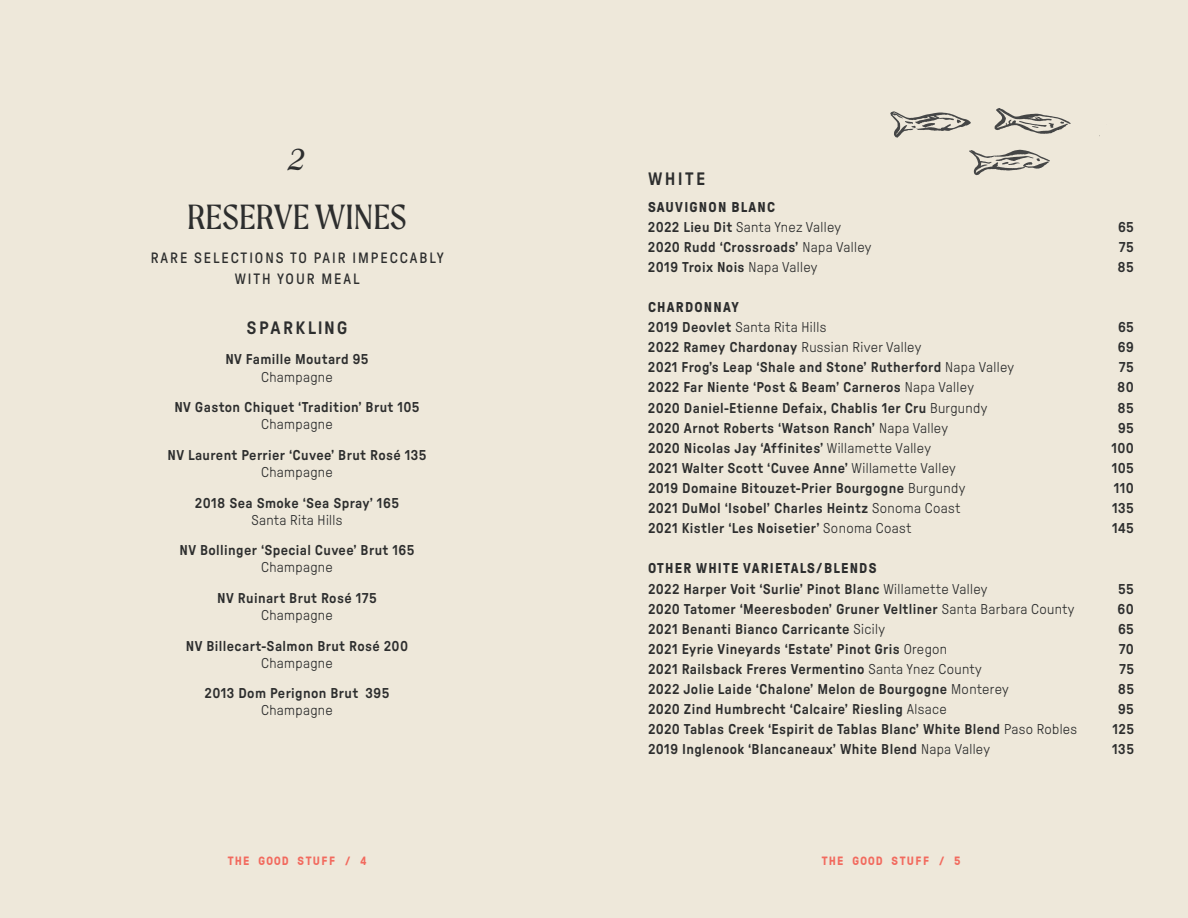
<style>
.page{position:relative;width:1188px;height:918px;background:#eee8da}
.page>*{position:absolute;margin:0;border:0;box-sizing:border-box;transform-origin:0 0}
.t1{font:37.5px "Moret";color:#2d2e2e}
.t2{font:30px "Numbers Bayside";color:#2d2e2e}
.t3{font:500 18px "GT Pressura";letter-spacing:.11em;color:#2d2e2e}
.t4{font:500 18px "GT Pressura";letter-spacing:.13em;color:#2d2e2e}
.t5{font:15px/21px "GT Pressura";letter-spacing:.13em;color:#2d2e2e;text-align:center}
.t6{font:500 14.25px/20.1px "GT Pressura";letter-spacing:.025em;color:#2d2e2e}
.t7{font:300 14.25px/20.1px "GT Pressura";letter-spacing:.025em;color:#2d2e2e}
.t8{font:700 12px "GT Pressura Mono";letter-spacing:.1em;color:#f26a5e}
.s1{font-weight:700}
.s2{font-weight:500}
.s3{font-weight:300}
</style>
<div class="page">
<img style="left:860px;top:108px;width:249px;height:94px">
<h2 class="t2" style="left:288px;top:143px;width:19px">2</h2>
<h1 class="t1" style="left:187px;top:195px;width:221px">RESERVE WINES</h1>
<p class="t5" style="left:151px;top:248px;width:294px">RARE SELECTIONS TO PAIR IMPECCABLY<br>WITH YOUR MEAL</p>
<p class="t3" style="left:247px;top:317px;width:102px">SPARKLING</p>
<p class="t6" style="left:225px;top:349px;width:145px">NV Famille Moutard 95</p>
<p class="t7" style="left:261px;top:367px;width:73px">Champagne</p>
<p class="t6" style="left:174px;top:397px;width:247px">NV Gaston Chiquet ‘Tradition’ Brut 105</p>
<p class="t7" style="left:261px;top:414px;width:73px">Champagne</p>
<p class="t6" style="left:167px;top:445px;width:261px">NV Laurent Perrier ‘Cuvee’ Brut Rosé 135</p>
<p class="t7" style="left:261px;top:462px;width:73px">Champagne</p>
<p class="t6" style="left:195px;top:492px;width:206px">2018 Sea Smoke ‘Sea Spray’ 165</p>
<p class="t7" style="left:252px;top:510px;width:92px">Santa Rita Hills</p>
<p class="t6" style="left:180px;top:540px;width:237px">NV Bollinger ‘Special Cuvee’ Brut 165</p>
<p class="t7" style="left:261px;top:557px;width:73px">Champagne</p>
<p class="t6" style="left:217px;top:588px;width:161px">NV Ruinart Brut Rosé 175</p>
<p class="t7" style="left:261px;top:605px;width:73px">Champagne</p>
<p class="t6" style="left:186px;top:635px;width:224px">NV Billecart-Salmon Brut Rosé 200</p>
<p class="t7" style="left:261px;top:653px;width:73px">Champagne</p>
<p class="t6" style="left:205px;top:683px;width:187px">2013 Dom Perignon Brut 395</p>
<p class="t7" style="left:261px;top:701px;width:73px">Champagne</p>
<p class="t8" style="left:227px;top:852px;width:141px">THE GOOD STUFF / 4</p>
<p class="t4" style="left:648px;top:168px;width:59px">WHITE</p>
<p class="t7" style="left:648px;top:197px;width:195px"><span class="s1">SAUVIGNON BLANC<br></span><span class="s2">2022 Lieu Dit</span> Santa Ynez Valley</p>
<p class="t6" style="left:1118px;top:216px;width:17px">65</p>
<p class="t6" style="left:648px;top:236px;width:225px">2020 Rudd ‘Crossroads’ <span class="s3">Napa Valley</span></p>
<p class="t6" style="left:1119px;top:236px;width:17px">75</p>
<p class="t6" style="left:648px;top:257px;width:171px">2019 Troix Nois <span class="s3">Napa Valley</span></p>
<p class="t6" style="left:1118px;top:257px;width:18px">85</p>
<p class="t7" style="left:648px;top:297px;width:180px"><span class="s1">CHARDONNAY<br></span><span class="s2">2019 Deovlet</span> Santa Rita Hills</p>
<p class="t6" style="left:1118px;top:317px;width:17px">65</p>
<p class="t6" style="left:648px;top:337px;width:275px">2022 Ramey Chardonay <span class="s3">Russian River Valley</span></p>
<p class="t6" style="left:1118px;top:337px;width:18px">69</p>
<p class="t6" style="left:648px;top:357px;width:368px">2021 Frog’s Leap ‘Shale and Stone’ Rutherford <span class="s3">Napa Valley</span></p>
<p class="t6" style="left:1119px;top:357px;width:17px">75</p>
<p class="t6" style="left:648px;top:377px;width:327px">2022 Far Niente ‘Post &amp; Beam’ Carneros <span class="s3">Napa Valley</span></p>
<p class="t6" style="left:1117px;top:377px;width:18px">80</p>
<p class="t6" style="left:648px;top:397px;width:341px">2020 Daniel-Etienne Defaix, Chablis 1er Cru <span class="s3">Burgundy</span></p>
<p class="t6" style="left:1118px;top:397px;width:18px">85</p>
<p class="t6" style="left:648px;top:417px;width:302px">2020 Arnot Roberts ‘Watson Ranch’ <span class="s3">Napa Valley</span></p>
<p class="t6" style="left:1118px;top:417px;width:17px">95</p>
<p class="t6" style="left:648px;top:438px;width:284px">2020 Nicolas Jay ‘Affinites’ <span class="s3">Willamette Valley</span></p>
<p class="t6" style="left:1111px;top:438px;width:24px">100</p>
<p class="t6" style="left:648px;top:458px;width:309px">2021 Walter Scott ‘Cuvee Anne’ <span class="s3">Willamette Valley</span></p>
<p class="t6" style="left:1112px;top:458px;width:24px">105</p>
<p class="t6" style="left:648px;top:478px;width:319px">2019 Domaine Bitouzet-Prier Bourgogne <span class="s3">Burgundy</span></p>
<p class="t6" style="left:1114px;top:478px;width:22px">110</p>
<p class="t6" style="left:648px;top:498px;width:314px">2021 DuMol ‘Isobel’ Charles Heintz <span class="s3">Sonoma Coast</span></p>
<p class="t6" style="left:1112px;top:498px;width:23px">135</p>
<p class="t6" style="left:648px;top:518px;width:265px">2021 Kistler ‘Les Noisetier’ <span class="s3">Sonoma Coast</span></p>
<p class="t6" style="left:1112px;top:518px;width:23px">145</p>
<p class="t6" style="left:648px;top:558px;width:341px"><span class="s1">OTHER WHITE VARIETALS/BLENDS<br></span>2022 Harper Voit ‘Surlie’ Pinot Blanc <span class="s3">Willamette Valley</span></p>
<p class="t6" style="left:1118px;top:578px;width:17px">55</p>
<p class="t6" style="left:648px;top:598px;width:428px">2020 Tatomer ‘Meeresboden’ Gruner Veltliner <span class="s3">Santa Barbara County</span></p>
<p class="t6" style="left:1118px;top:598px;width:18px">60</p>
<p class="t6" style="left:648px;top:618px;width:238px">2021 Benanti Bianco Carricante <span class="s3">Sicily</span></p>
<p class="t6" style="left:1118px;top:618px;width:17px">65</p>
<p class="t6" style="left:648px;top:639px;width:301px">2021 Eyrie Vineyards ‘Estate’ Pinot Gris <span class="s3">Oregon</span></p>
<p class="t6" style="left:1119px;top:639px;width:17px">70</p>
<p class="t6" style="left:648px;top:659px;width:335px">2021 Railsback Freres Vermentino <span class="s3">Santa Ynez County</span></p>
<p class="t6" style="left:1119px;top:659px;width:17px">75</p>
<p class="t6" style="left:648px;top:679px;width:362px">2022 Jolie Laide ‘Chalone’ Melon de Bourgogne <span class="s3">Monterey</span></p>
<p class="t6" style="left:1118px;top:679px;width:18px">85</p>
<p class="t6" style="left:648px;top:699px;width:300px">2020 Zind Humbrecht ‘Calcaire’ Riesling <span class="s3">Alsace</span></p>
<p class="t6" style="left:1118px;top:699px;width:17px">95</p>
<p class="t6" style="left:648px;top:719px;width:431px">2020 Tablas Creek ‘Espirit de Tablas Blanc’ White Blend <span class="s3">Paso Robles</span></p>
<p class="t6" style="left:1113px;top:719px;width:23px">125</p>
<p class="t6" style="left:648px;top:739px;width:343px">2019 Inglenook ‘Blancaneaux’ White Blend <span class="s3">Napa Valley</span></p>
<p class="t6" style="left:1112px;top:739px;width:23px">135</p>
<p class="t8" style="left:821px;top:852px;width:141px">THE GOOD STUFF / 5</p>
</div>
